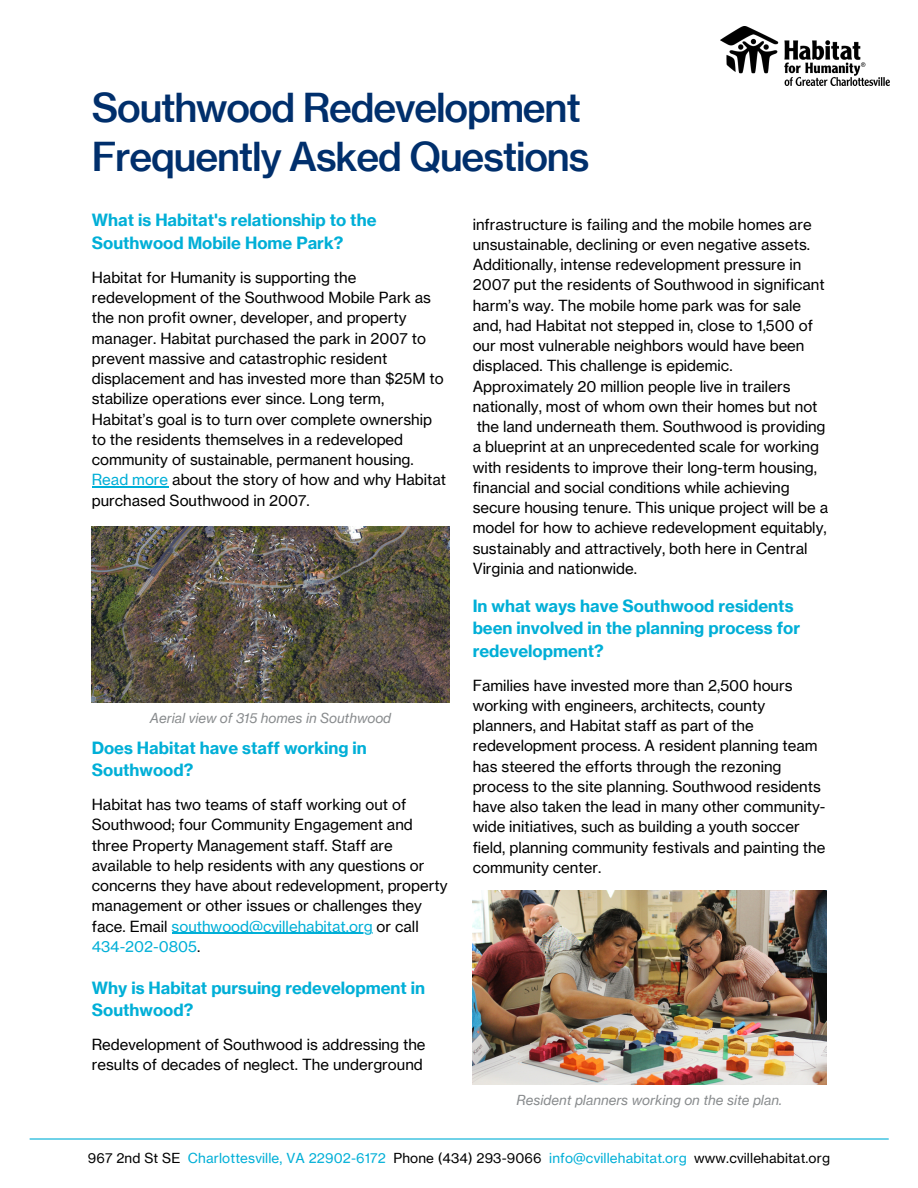
<style>
.page{position:relative;width:918px;height:1188px;background:#fff}
.page>*{position:absolute;margin:0;border:0;box-sizing:border-box;transform-origin:0 0}
.t1{font:500 39px "Neue Haas Grotesk Text";letter-spacing:-.03em;color:#002f6c}
.t2{font:700 16.5px/22.5px "Neue Haas Grotesk Text";color:#00afd7}
.t3{font:15px/20.2px "Neue Haas Grotesk Text";color:#000}
.t4{font:13.5px "Neue Haas Grotesk Text";letter-spacing:.01em;color:#00afd7}
.t5{font:italic 13.5px "Neue Haas Grotesk Text";color:#888b8d}
.s1{color:#00afd7}
.s2{color:#000}
</style>
<div class="page">
<img style="left:721px;top:27px;width:169px;height:58px">
<img style="left:472px;top:891px;width:355px;height:193px">
<img style="left:92px;top:527px;width:358px;height:175px">
<hr style="left:30px;top:1138px;width:858px;height:2px;background:#00afd7">
<hr style="left:92px;top:486px;width:76px;height:2px;background:#00afd7">
<hr style="left:172px;top:933px;width:201px;height:1px;background:#00afd7">
<p class="t1" style="left:92px;top:84px;width:491px">Southwood Redevelopment</p>
<p class="t1" style="left:92px;top:132px;width:499px">Frequently Asked Questions</p>
<p class="t2" style="left:92px;top:209px;width:286px">What is Habitat's relationship to the<br>Southwood Mobile Home Park?</p>
<p class="t3" style="left:92px;top:267px;width:356px">Habitat for Humanity is supporting the redevelopment of the Southwood Mobile Park as the non profit owner, developer, and property manager. Habitat purchased the park in 2007 to prevent massive and catastrophic resident displacement and has invested more than $25M to stabilize operations ever since. Long term, Habitat’s goal is to turn over complete ownership to the residents themselves in a redeveloped community of sustainable, permanent housing.<br><span class="s1">Read more</span> about the story of how and why Habitat purchased Southwood in 2007.</p>
<p class="t5" style="left:150px;top:710px;width:243px">Aerial view of 315 homes in Southwood</p>
<p class="t2" style="left:92px;top:736px;width:277px">Does Habitat have staff working in<br>Southwood?</p>
<p class="t3" style="left:92px;top:795px;width:357px">Habitat has two teams of staff working out of Southwood; four Community Engagement and three Property Management staff. Staff are available to help residents with any questions or concerns they have about redevelopment, property management or other issues or challenges they face. Email <span class="s1">southwood@cvillehabitat.org</span> or call <span class="s1">434-202-0805</span>.</p>
<p class="t2" style="left:92px;top:976px;width:335px">Why is Habitat pursuing redevelopment in<br>Southwood?</p>
<p class="t3" style="left:92px;top:1034px;width:335px">Redevelopment of Southwood is addressing the results of decades of neglect. The underground</p>
<p class="t3" style="left:473px;top:214px;width:357px">infrastructure is failing and the mobile homes are unsustainable, declining or even negative assets.<br>Additionally, intense redevelopment pressure in 2007 put the residents of Southwood in significant harm’s way. The mobile home park was for sale and, had Habitat not stepped in, close to 1,500 of our most vulnerable neighbors would have been displaced. This challenge is epidemic.<br>Approximately 20 million people live in trailers nationally, most of whom own their homes but not the land underneath them. Southwood is providing a blueprint at an unprecedented scale for working with residents to improve their long-term housing, financial and social conditions while achieving secure housing tenure. This unique project will be a model for how to achieve redevelopment equitably, sustainably and attractively, both here in Central Virginia and nationwide.</p>
<p class="t2" style="left:473px;top:594px;width:329px">In what ways have Southwood residents been involved in the planning process for redevelopment?</p>
<p class="t3" style="left:473px;top:675px;width:354px">Families have invested more than 2,500 hours working with engineers, architects, county planners, and Habitat staff as part of the redevelopment process. A resident planning team has steered the efforts through the rezoning process to the site planning. Southwood residents have also taken the lead in many other community&shy;wide initiatives, such as building a youth soccer field, planning community festivals and painting the community center.</p>
<p class="t5" style="left:517px;top:1092px;width:267px">Resident planners working on the site plan.</p>
<p class="t4" style="left:88px;top:1150px;width:744px"><span class="s2">967 2nd St SE</span> Charlottesville, VA 22902-6172 <span class="s2">Phone (434) 293-9066</span> info@cvillehabitat.org <span class="s2">www.cvillehabitat.org</span></p>
</div>
